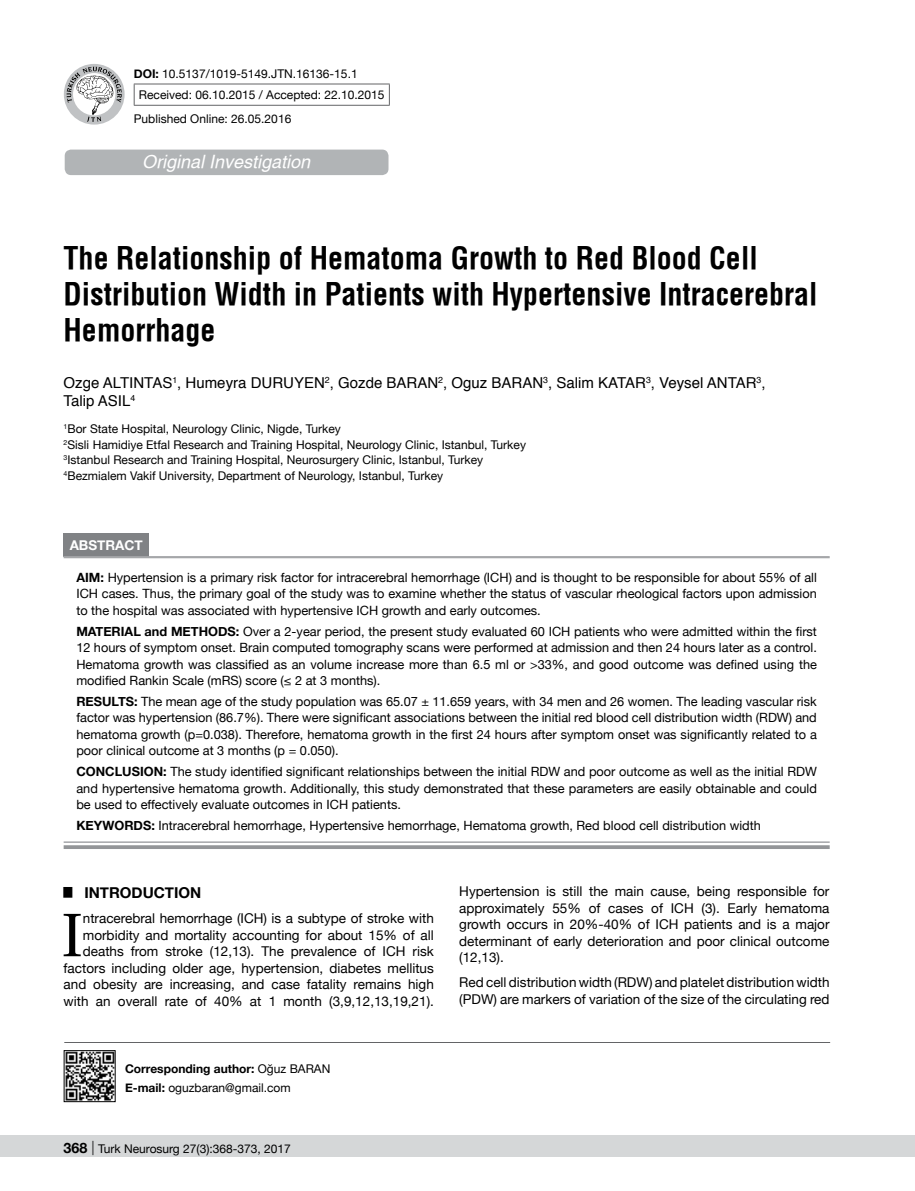
<style>
.page{position:relative;width:915px;height:1191px;background:#fff}
.page>*{position:absolute;margin:0;border:0;box-sizing:border-box;transform-origin:0 0}
.t1{font:61.2px "Utopia";color:#000}
.t2{font:700 30px/36px "Helvetica Condens";color:#000}
.t3{font:italic 500 18px "Helvetica";color:#fff}
.t4{font:15px/18px "Helvetica";color:#000}
.t5{font:700 15px "Helvetica Neue";color:#000}
.t6{font:13.5px/16.5px "Helvetica Neue";color:#000;text-align:justify}
.t7{font:700 13.5px "Helvetica Neue";color:#fff}
.t8{font:12.75px/16.5px "Helvetica Neue";color:#000;text-align:justify}
.t9{font:700 12.75px "Helvetica Neue";color:#000}
.t10{font:12px/15.8px "Helvetica Neue";color:#000}
.s1{font-weight:700}
.s2{font-weight:700;font-size:14.25px}
.s3{font-weight:300;font-size:14.25px}
</style>
<div class="page">
<div style="left:0;top:1135px;width:914px;height:22px;background:#d5d7d8"></div>
<div style="left:65px;top:150px;width:323px;height:25px;background:#b1b4b6;border-radius:6px"></div>
<hr style="left:64px;top:1042px;width:765px;height:1px;background:#636466">
<hr style="left:134px;top:84px;width:255px;height:1px;background:#636466">
<svg style="left:134px;top:84px;width:1px;height:21px"></svg>
<svg style="left:389px;top:84px;width:1px;height:21px"></svg>
<hr style="left:134px;top:105px;width:255px;height:1px;background:#636466">
<div style="left:64px;top:64px;width:60px;height:61px;background:#c0c2c4;border-radius:50%"></div>
<svg style="left:67px;top:67px;width:55px;height:55px"></svg>
<img style="left:66px;top:1052px;width:47px;height:47px">
<div style="left:64px;top:1050px;width:51px;height:51px;border:1px solid #000"></div>
<div style="left:64px;top:533px;width:85px;height:23px;background:#808285"></div>
<svg style="left:64px;top:842px;width:765px;height:1px"></svg>
<hr style="left:64px;top:556px;width:765px;height:1px;background:#939598">
<hr style="left:64px;top:557px;width:765px;height:1px;background:#939598">
<hr style="left:64px;top:841px;width:765px;height:1px;background:#939598">
<svg style="left:64px;top:845px;width:765px;height:4px;background:#999b9e"></svg>
<p class="t10" style="left:139px;top:63px;width:247px;line-height:21.9px;text-indent:-5px"><span class="s1">DOI:</span> 10.5137/1019-5149.JTN.16136-15.1<br>Received: 06.10.2015 / Accepted: 22.10.2015</p>
<p class="t10" style="left:134px;top:111px;width:159px">Published Online: 26.05.2016</p>
<h3 class="t3" style="left:142px;top:151px;width:170px">Original Investigation</h3>
<h2 class="t2" style="left:64px;top:240px;width:755px">The Relationship of Hematoma Growth to Red Blood Cell<br>Distribution Width in Patients with Hypertensive Intracerebral<br>Hemorrhage</h2>
<p class="t4" style="left:64px;top:374px;width:703px">Ozge ALTINTAS<sup>1</sup>, Humeyra DURUYEN<sup>2</sup>, Gozde BARAN<sup>2</sup>, Oguz BARAN<sup>3</sup>, Salim KATAR<sup>3</sup>, Veysel ANTAR<sup>3</sup>,<br>Talip ASIL<sup>4</sup></p>
<p class="t10" style="left:64px;top:421px;width:463px"><sup>1</sup>Bor State Hospital, Neurology Clinic, Nigde, Turkey<br><sup>2</sup>Sisli Hamidiye Etfal Research and Training Hospital, Neurology Clinic, Istanbul, Turkey <sup>3</sup>Istanbul Research and Training Hospital, Neurosurgery Clinic, Istanbul, Turkey <sup>4</sup>Bezmialem Vakif University, Department of Neurology, Istanbul, Turkey</p>
<p class="t7" style="left:70px;top:534px;width:75px">ABSTRACT</p>
<p class="t8" style="left:76px;top:570px;width:741px"><span class="s1">AIM:</span> Hypertension is a primary risk factor for intracerebral hemorrhage (ICH) and is thought to be responsible for about 55% of all ICH cases. Thus, the primary goal of the study was to examine whether the status of vascular rheological factors upon admission to the hospital was associated with hypertensive ICH growth and early outcomes.</p>
<p class="t9" style="left:76px;top:621px;width:10px">MATER</p>
<p class="t9" style="left:121px;top:621px;width:61px">IAL AND MET</p>
<p class="t9" style="left:199px;top:621px;width:20px">HODS</p>
<p class="t8" style="left:76px;top:623px;width:741px;text-indent:159px"><span class="s1">:</span> Over a 2-year period, the present study evaluated 60 ICH patients who were admitted within the first 12 hours of symptom onset. Brain computed tomography scans were performed at admission and then 24 hours later as a control.<br>Hematoma growth was classified as an volume increase more than 6.5 ml or &gt;33%, and good outcome was defined using the modified Rankin Scale (mRS) score (≤ 2 at 3 months).</p>
<p class="t9" style="left:76px;top:691px;width:19px">RESU</p>
<p class="t8" style="left:76px;top:694px;width:741px;text-indent:35px"><span class="s1">LTS:</span> The mean age of the study population was 65.07 ± 11.659 years, with 34 men and 26 women. The leading vascular risk factor was hypertension (86.7%). There were significant associations between the initial red blood cell distribution width (RDW) and hematoma growth (p=0.038). Therefore, hematoma growth in the first 24 hours after symptom onset was significantly related to a poor clinical outcome at 3 months (p = 0.050).</p>
<p class="t9" style="left:76px;top:761px;width:20px">CONC</p>
<p class="t8" style="left:76px;top:764px;width:741px;text-indent:38px"><span class="s1">LUSION :</span> The study identified significant relationships between the initial RDW and poor outcome as well as the initial RDW and hypertensive hematoma growth. Additionally, this study demonstrated that these parameters are easily obtainable and could be used to effectively evaluate outcomes in ICH patients.</p>
<p class="t9" style="left:76px;top:815px;width:49px">KEYWORDS</p>
<p class="t8" style="left:151px;top:818px;width:611px"><span class="s1">:</span> Intracerebral hemorrhage, Hypertensive hemorrhage, Hematoma growth, Red blood cell distribution width</p>
<p class="t5" style="left:64px;top:881px;width:139px"><sup>█</sup> INTRODUCTION</p>
<h1 class="t1" style="left:61px;top:900px;width:23px">I</h1>
<p class="t6" style="left:64px;top:911px;width:371px;text-align:right">ntracerebral hemorrhage (ICH) is a subtype of stroke with morbidity and mortality accounting for about 15% of all deaths from stroke (12,13). The prevalence of ICH risk factors including older age, hypertension, diabetes mellitus and obesity are increasing, and case fatality remains high with an overall rate of 40% at 1 month (3,9,12,13,19,21).</p>
<p class="t10" style="left:125px;top:1060px;width:207px;line-height:18.6px"><span class="s1">CORRESPONDING AUTHOR:</span> Oğuz BARAN<br><span class="s1">E-MAIL:</span> oguzbaran@gmail.com</p>
<p class="t10" style="left:64px;top:1141px;width:229px"><span class="s2">368</span> <span class="s3">|</span> Turk Neurosurg 27(3):368-373, 2017</p>
<p class="t6" style="left:459px;top:884px;width:371px">Hypertension is still the main cause, being responsible for approximately 55% of cases of ICH (3). Early hematoma growth occurs in 20%-40% of ICH patients and is a major determinant of early deterioration and poor clinical outcome (12,13).</p>
<p class="t6" style="left:459px;top:975px;width:371px">Red cell distribution width (RDW) and platelet distribution width (PDW) are markers of variation of the size of the circulating red</p>
</div>
